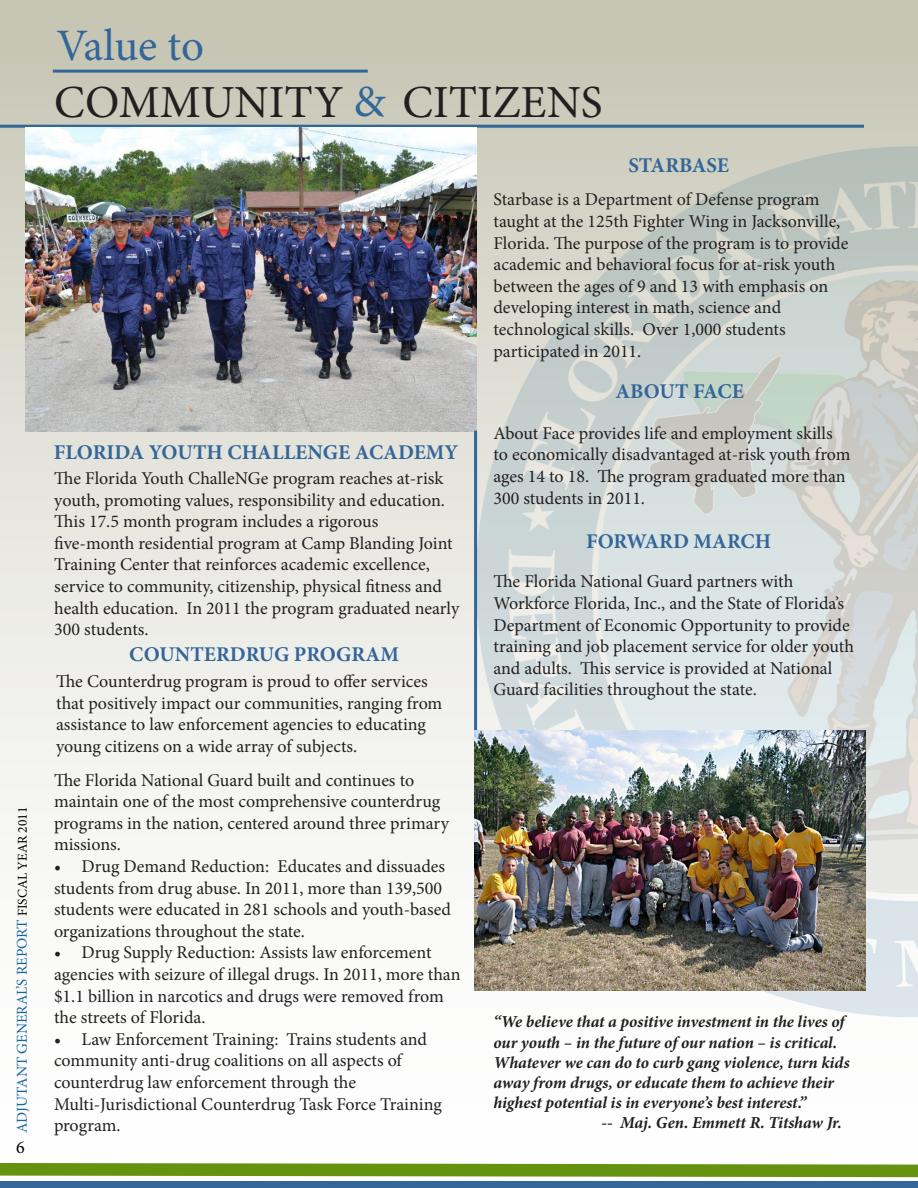
<style>
.page{position:relative;width:918px;height:1188px;background:#fff}
.page>*{position:absolute;margin:0;border:0;box-sizing:border-box;transform-origin:0 0}
.t1{font:46.05px "Minion Pro";color:#231f20}
.t2{font:45px "Minion Pro";letter-spacing:-.005em;color:#369}
.t3{font:700 21px "Minion Pro";color:#369}
.t4{font:18px/21.6px "Minion Pro";color:#231f20}
.t5{font:18px "Minion Pro";color:#000}
.t6{font:italic 700 16.8px "Minion Pro";letter-spacing:-.005em;color:#231f20}
.t7{font:15px "Minion Pro";color:#17689b}
.s1{font-size:13.5px;color:#000}
.s2{font-size:45px;color:#369}
</style>
<div class="page">
<div style="left:0;top:0;width:918px;height:1188px;background:linear-gradient(to bottom,#c9c9b9,#fff)"></div>
<div style="left:0;top:1177px;width:918px;height:11px;background:#369"></div>
<hr style="left:0;top:1177px;width:918px;height:4px;background:#fff">
<svg style="left:0;top:1163px;width:918px;height:14px;background:#749d27"></svg>
<img style="left:477px;top:135px;width:441px;height:883px">
<hr style="left:0;top:125px;width:864px;height:3px;background:#369">
<img style="left:25px;top:128px;width:452px;height:304px">
<hr style="left:53px;top:70px;width:315px;height:3px;background:#369">
<hr style="left:474px;top:431px;width:3px;height:334px;background:#369">
<img style="left:474px;top:731px;width:392px;height:260px">
<p class="t7" style="left:12px;top:1133px;width:328px;rotate:-90deg">ADJUTANT GENERAL’S REPORT <span class="s1">FISCAL YEAR 2011</span></p>
<p class="t5" style="left:16px;top:1135px;width:10px">6</p>
<h2 class="t2" style="left:56px;top:15px;width:149px">Value to</h2>
<h1 class="t1" style="left:54px;top:72px;width:550px">COMMUNITY <span class="s2">&amp;</span> CITIZENS</h1>
<p class="t3" style="left:54px;top:438px;width:406px">FLORIDA YOUTH CHALLENGE ACADEMY</p>
<p class="t4" style="left:54px;top:468px;width:406px">The Florida Youth ChalleNGe program reaches at-risk youth, promoting values, responsibility and education.<br>This 17.5 month program includes a rigorous five-month residential program at Camp Blanding Joint Training Center that reinforces academic excellence, service to community, citizenship, physical fitness and health education. In 2011 the program graduated nearly 300 students.</p>
<p class="t4" style="left:56px;top:671px;width:388px">The Counterdrug program is proud to offer services that positively impact our communities, ranging from assistance to law enforcement agencies to educating young citizens on a wide array of subjects.</p>
<p class="t3" style="left:129px;top:640px;width:271px">COUNTERDRUG PROGRAM</p>
<p class="t4" style="left:54px;top:769px;width:396px">The Florida National Guard built and continues to maintain one of the most comprehensive counterdrug programs in the nation, centered around three primary missions.</p>
<p class="t4" style="left:54px;top:856px;width:399px">• Drug Demand Reduction: Educates and dissuades students from drug abuse. In 2011, more than 139,500 students were educated in 281 schools and youth-based organizations throughout the state.</p>
<p class="t4" style="left:54px;top:942px;width:408px">• Drug Supply Reduction: Assists law enforcement agencies with seizure of illegal drugs. In 2011, more than $1.1 billion in narcotics and drugs were removed from the streets of Florida.</p>
<p class="t4" style="left:54px;top:1028px;width:389px">• Law Enforcement Training: Trains students and community anti-drug coalitions on all aspects of counterdrug law enforcement through the Multi-Jurisdictional Counterdrug Task Force Training program.</p>
<p class="t3" style="left:629px;top:150px;width:102px">STARBASE</p>
<p class="t4" style="left:493px;top:189px;width:357px">Starbase is a Department of Defense program taught at the 125th Fighter Wing in Jacksonville, Florida. The purpose of the program is to provide academic and behavioral focus for at-risk youth between the ages of 9 and 13 with emphasis on developing interest in math, science and technological skills. Over 1,000 students participated in 2011.</p>
<p class="t3" style="left:615px;top:377px;width:130px">ABOUT FACE</p>
<p class="t4" style="left:493px;top:422px;width:359px">About Face provides life and employment skills to economically disadvantaged at-risk youth from ages 14 to 18. The program graduated more than 300 students in 2011.</p>
<p class="t3" style="left:586px;top:527px;width:187px">FORWARD MARCH</p>
<p class="t4" style="left:493px;top:571px;width:362px">The Florida National Guard partners with Workforce Florida, Inc., and the State of Florida’s Department of Economic Opportunity to provide training and job placement service for older youth and adults. This service is provided at National Guard facilities throughout the state.</p>
<p class="t6" style="left:493px;top:1010px;width:353px">“We believe that a positive investment in the lives of</p>
<p class="t6" style="left:493px;top:1030px;width:345px">our youth – in the future of our nation – is critical.</p>
<p class="t6" style="left:493px;top:1050px;width:358px">Whatever we can do to curb gang violence, turn kids</p>
<p class="t6" style="left:493px;top:1070px;width:342px">away from drugs, or educate them to achieve their</p>
<p class="t6" style="left:493px;top:1091px;width:315px">highest potential is in everyone’s best interest.”</p>
<p class="t6" style="left:601px;top:1111px;width:242px">-- Maj. Gen. Emmett R. Titshaw Jr.</p>
</div>
